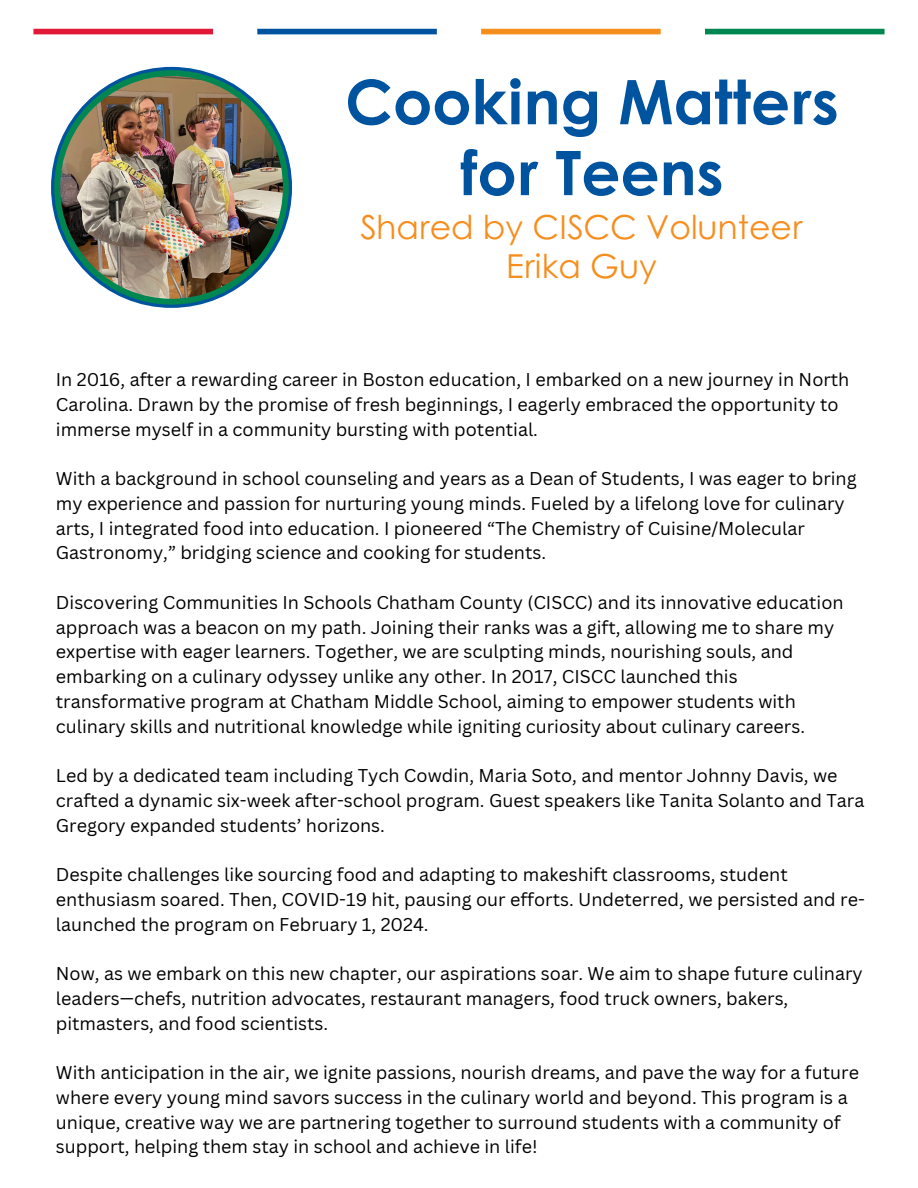
<style>
.page{position:relative;width:918px;height:1188px;background:#fff}
.page>*{position:absolute;margin:0;border:0;box-sizing:border-box;transform-origin:0 0}
.t1{font:700 61.5px/70.8px "Century Gothic";color:#00539e;text-align:center}
.t2{font:33px/39.3px "Century Gothic";color:#f68e1e;text-align:center}
.t3{font:18px/24.8px "Canva Sans";color:#000}
</style>
<div class="page">
<div style="left:33px;top:29px;width:180px;height:5px;background:#e21836"></div>
<div style="left:257px;top:29px;width:180px;height:5px;background:#00539e"></div>
<div style="left:481px;top:29px;width:180px;height:5px;background:#f68e1e"></div>
<div style="left:705px;top:29px;width:180px;height:5px;background:#008751"></div>
<svg style="left:51px;top:67px;width:241px;height:241px;background:#0b5ba1"></svg>
<div style="left:54px;top:70px;width:235px;height:235px;background:#008751;border-radius:50%"></div>
<img style="left:60px;top:76px;width:223px;height:223px;border-radius:50%">
<p class="t1" style="left:345px;top:64px;width:495px">Cooking Matters for Teens</p>
<p class="t2" style="left:360px;top:206px;width:444px">Shared by CISCC Volunteer<br>Erika Guy</p>
<p class="t3" style="left:56px;top:367px;width:795px">In 2016, after a rewarding career in Boston education, I embarked on a new journey in North<br>Carolina. Drawn by the promise of fresh beginnings, I eagerly embraced the opportunity to immerse myself in a community bursting with potential.</p>
<p class="t3" style="left:56px;top:466px;width:802px">With a background in school counseling and years as a Dean of Students, I was eager to bring my experience and passion for nurturing young minds. Fueled by a lifelong love for culinary arts, I integrated food into education. I pioneered “The Chemistry of Cuisine/Molecular Gastronomy,” bridging science and cooking for students.</p>
<p class="t3" style="left:56px;top:590px;width:789px">Discovering Communities In Schools Chatham County (CISCC) and its innovative education approach was a beacon on my path. Joining their ranks was a gift, allowing me to share my expertise with eager learners. Together, we are sculpting minds, nourishing souls, and embarking on a culinary odyssey unlike any other. In 2017, CISCC launched this transformative program at Chatham Middle School, aiming to empower students with culinary skills and nutritional knowledge while igniting curiosity about culinary careers.</p>
<p class="t3" style="left:56px;top:763px;width:810px">Led by a dedicated team including Tych Cowdin, Maria Soto, and mentor Johnny Davis, we crafted a dynamic six-week after-school program. Guest speakers like Tanita Solanto and Tara<br>Gregory expanded students’ horizons.</p>
<h1 class="t3" style="left:56px;top:862px;width:810px">Despite challenges like sourcing food and adapting to makeshift classrooms, student enthusiasm soared. Then, COVID-19 hit, pausing our efforts. Undeterred, we persisted and re&shy;launched the program on February 1, 2024.</h1>
<p class="t3" style="left:56px;top:961px;width:808px">Now, as we embark on this new chapter, our aspirations soar. We aim to shape future culinary leaders—chefs, nutrition advocates, restaurant managers, food truck owners, bakers, pitmasters, and food scientists.</p>
<h2 class="t3" style="left:56px;top:1060px;width:805px">With anticipation in the air, we ignite passions, nourish dreams, and pave the way for a future where every young mind savors success in the culinary world and beyond. This program is a unique, creative way we are partnering together to surround students with a community of support, helping them stay in school and achieve in life!</h2>
</div>
